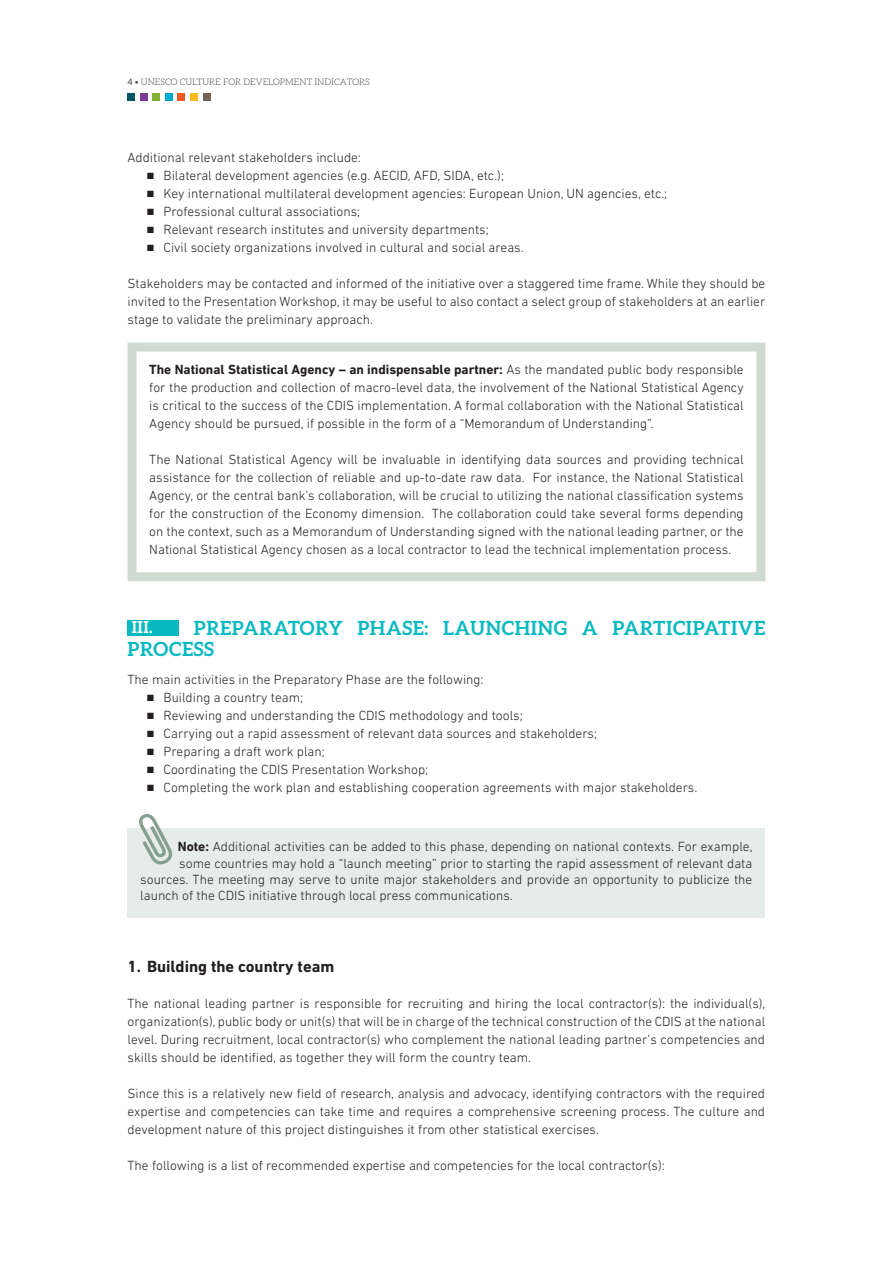
<style>
.page{position:relative;width:893px;height:1263px;background:#fff}
.page>*{position:absolute;margin:0;border:0;box-sizing:border-box;transform-origin:0 0}
.t1{font:700 19.5px/21px "Aleo";letter-spacing:.025em;color:#08babf}
.t2{font:700 16.5px "DIN Next LT Pro";color:#231f20}
.t3{font:700 16.5px "Aleo";color:#fff}
.t4{font:300 13.5px/18px "DIN Next LT Pro";color:#231f20;text-align:justify}
.t5{font:300 9px "Aleo";color:#3e3e3f}
.s1{font-weight:400}
.s2{font-weight:700}
</style>
<div class="page">
<div style="left:128px;top:94px;width:7px;height:7px;background:#005462"></div>
<div style="left:140px;top:94px;width:7px;height:7px;background:#7e3e98"></div>
<div style="left:153px;top:94px;width:7px;height:7px;background:#84b133"></div>
<div style="left:165px;top:94px;width:8px;height:7px;background:#00abcd"></div>
<div style="left:178px;top:94px;width:7px;height:7px;background:#f15921"></div>
<div style="left:190px;top:94px;width:8px;height:7px;background:#fcb821"></div>
<div style="left:203px;top:94px;width:7px;height:7px;background:#716557"></div>
<div style="left:128px;top:343px;width:637px;height:238px;border:9px solid #cfdad3"></div>
<div style="left:128px;top:619px;width:51px;height:16px;background:#08babf"></div>
<div style="left:128px;top:828px;width:637px;height:90px;background:#e5ece9"></div>
<svg style="left:139px;top:814px;width:34px;height:51px"></svg>
<p class="t5" style="left:128px;top:77px;width:27px"><span class="s1">4</span> • UNES</p>
<p class="t5" style="left:165px;top:77px;width:105px">CO CULTURE FOR DEVELOPMENT</p>
<p class="t5" style="left:314px;top:77px;width:33px">INDICATO</p>
<p class="t5" style="left:359px;top:77px;width:11px">RS</p>
<p class="t4" style="left:164px;top:148px;width:505px;text-align:left;text-indent:-36px">Additional relevant stakeholders include:<br>Bilateral development agencies (e.g. AECID, AFD, SIDA, etc.);<br>Key international multilateral development agencies: European Union, UN agencies, etc.; Professional cultural associations;<br>Relevant research institutes and university departments;<br>Civil society organizations involved in cultural and social areas.</p>
<p class="t4" style="left:128px;top:274px;width:639px">Stakeholders may be contacted and informed of the initiative over a staggered time frame. While they should be invited to the Presentation Workshop, it may be useful to also contact a select group of stakeholders at an earlier stage to validate the preliminary approach.</p>
<p class="t4" style="left:149px;top:361px;width:596px"><span class="s2">The National Statistical Agency – an indispensable partner:</span> As the mandated public body responsible for the production and collection of macro-level data, the involvement of the National Statistical Agency is critical to the success of the CDIS implementation. A formal collaboration with the National Statistical Agency should be pursued, if possible in the form of a “Memorandum of Understanding”.</p>
<p class="t4" style="left:149px;top:451px;width:596px">The National Statistical Agency will be invaluable in identifying data sources and providing technical assistance for the collection of reliable and up-to-date raw data. For instance, the National Statistical Agency, or the central bank’s collaboration, will be crucial to utilizing the national classification systems for the construction of the Economy dimension. The collaboration could take several forms depending on the context, such as a Memorandum of Understanding signed with the national leading partner, or the National Statistical Agency chosen as a local contractor to lead the technical implementation process.</p>
<p class="t3" style="left:132px;top:617px;width:22px">III.</p>
<h1 class="t1" style="left:128px;top:618px;width:639px;text-indent:66px">PREPARATORY PHASE: LAUNCHING A PARTICIPATIVE<br>PROCESS</h1>
<p class="t4" style="left:164px;top:670px;width:535px;text-align:left;text-indent:-36px">The main activities in the Preparatory Phase are the following:<br>Building a country team;<br>Reviewing and understanding the CDIS methodology and tools;<br>Carrying out a rapid assessment of relevant data sources and stakeholders;<br>Preparing a draft work plan;<br>Coordinating the CDIS Presentation Workshop;<br>Completing the work plan and establishing cooperation agreements with major stakeholders.</p>
<p class="t4" style="left:178px;top:838px;width:576px"><span class="s2">Note:</span> Additional activities can be added to this phase, depending on national contexts. For example,</p>
<p class="t4" style="left:179px;top:854px;width:575px">some countries may hold a “launch meeting” prior to starting the rapid assessment of relevant data</p>
<p class="t4" style="left:140px;top:870px;width:613px">sources. The meeting may serve to unite major stakeholders and provide an opportunity to publicize the</p>
<p class="t4" style="left:140px;top:886px;width:374px">launch of the CDIS initiative through local press communications.</p>
<p class="t2" style="left:128px;top:957px;width:208px">1. Building the country team</p>
<p class="t4" style="left:128px;top:994px;width:639px">The national leading partner is responsible for recruiting and hiring the local contractor(s): the individual(s), organization(s), public body or unit(s) that will be in charge of the technical construction of the CDIS at the national level. During recruitment, local contractor(s) who complement the national leading partner’s competencies and skills should be identified, as together they will form the country team.</p>
<p class="t4" style="left:128px;top:1084px;width:639px">Since this is a relatively new field of research, analysis and advocacy, identifying contractors with the required expertise and competencies can take time and requires a comprehensive screening process. The culture and development nature of this project distinguishes it from other statistical exercises.</p>
<p class="t4" style="left:128px;top:1156px;width:539px">The following is a list of recommended expertise and competencies for the local contractor(s):</p>
</div>
